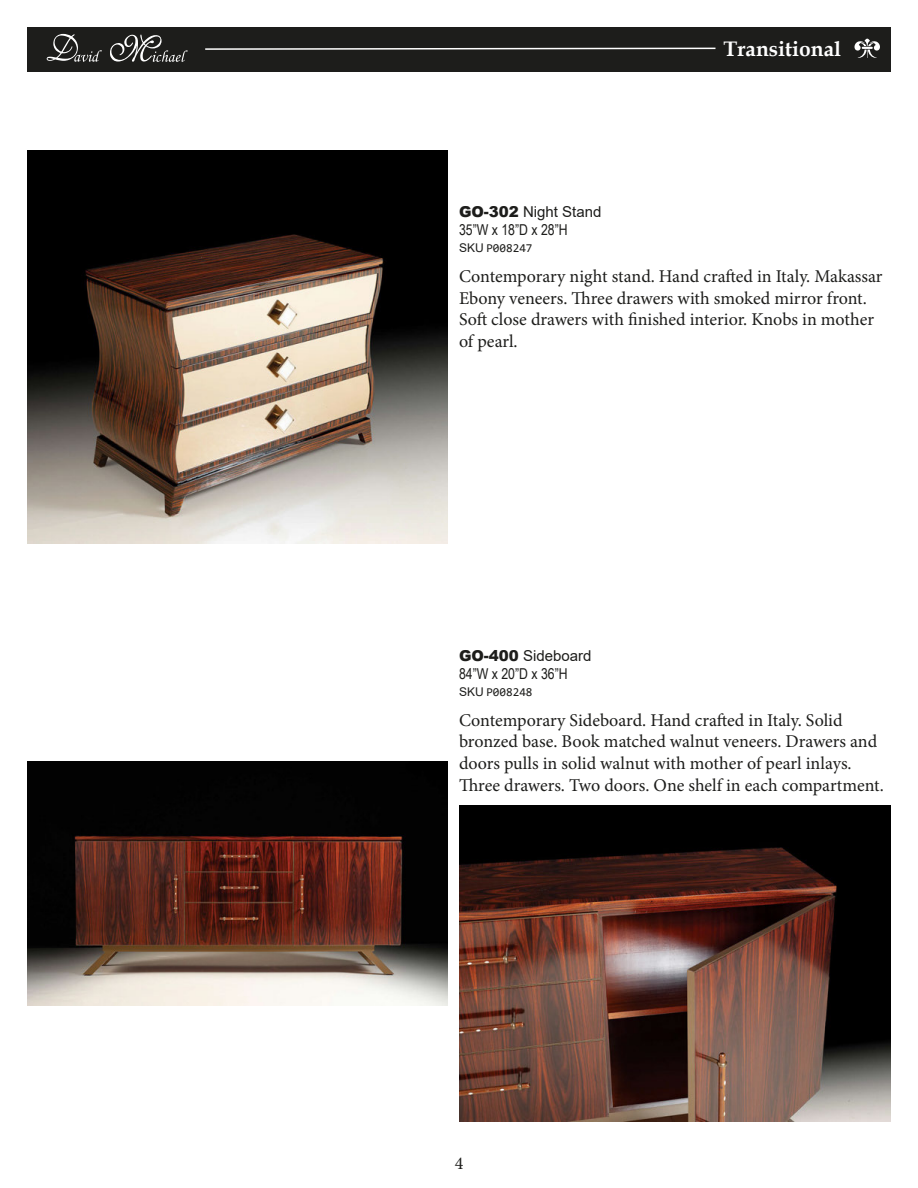
<style>
.page{position:relative;width:918px;height:1188px;background:#fff}
.page>*{position:absolute;margin:0;border:0;box-sizing:border-box;transform-origin:0 0}
.t1{font:700 21px "Book Antiqua";color:#fff}
.t2{font:18px/21.6px "Minion Pro";letter-spacing:-.005em;color:#1d1d1b}
.t3{font:15px "Arial";color:#1d1d1b}
.t4{font:15px "Arial Narrow";color:#1d1d1b}
.t5{font:12px "Consolas";color:#1d1d1b}
.s1{font-weight:900}
.s2{font-family:"Arial"}
</style>
<div class="page">
<div style="left:27px;top:27px;width:864px;height:44px;background:#1d1d1b"></div>
<svg style="left:47px;top:34px;width:55px;height:28px"></svg>
<svg style="left:110px;top:35px;width:78px;height:27px"></svg>
<svg style="left:205px;top:47px;width:511px;height:3px"></svg>
<svg style="left:854px;top:39px;width:26px;height:19px"></svg>
<img style="left:27px;top:151px;width:420px;height:392px">
<img style="left:27px;top:761px;width:420px;height:244px">
<img style="left:459px;top:805px;width:432px;height:316px">
<p class="t3" style="left:459px;top:202px;width:144px"><span class="s1">GO-302</span> Night Stand</p>
<p class="t5" style="left:459px;top:239px;width:75px"><span class="s2">SKU</span> P008247</p>
<p class="t4" style="left:459px;top:219px;width:110px">35”W x 18”D x 28”H</p>
<p class="t1" style="left:723px;top:34px;width:119px">Transitional</p>
<p class="t2" style="left:459px;top:265px;width:425px">Contemporary night stand. Hand crafted in Italy. Makassar Ebony veneers. Three drawers with smoked mirror front.<br>Soft close drawers with finished interior. Knobs in mother of pearl.</p>
<p class="t3" style="left:459px;top:645px;width:134px"><span class="s1">GO-400</span> Sideboard</p>
<p class="t5" style="left:459px;top:683px;width:75px"><span class="s2">SKU</span> P008248</p>
<p class="t4" style="left:459px;top:663px;width:110px">84”W x 20”D x 36”H</p>
<p class="t2" style="left:459px;top:709px;width:426px">Contemporary Sideboard. Hand crafted in Italy. Solid bronzed base. Book matched walnut veneers. Drawers and doors pulls in solid walnut with mother of pearl inlays.<br>Three drawers. Two doors. One shelf in each compartment.</p>
<p class="t2" style="left:455px;top:1152px;width:10px">4</p>
</div>
